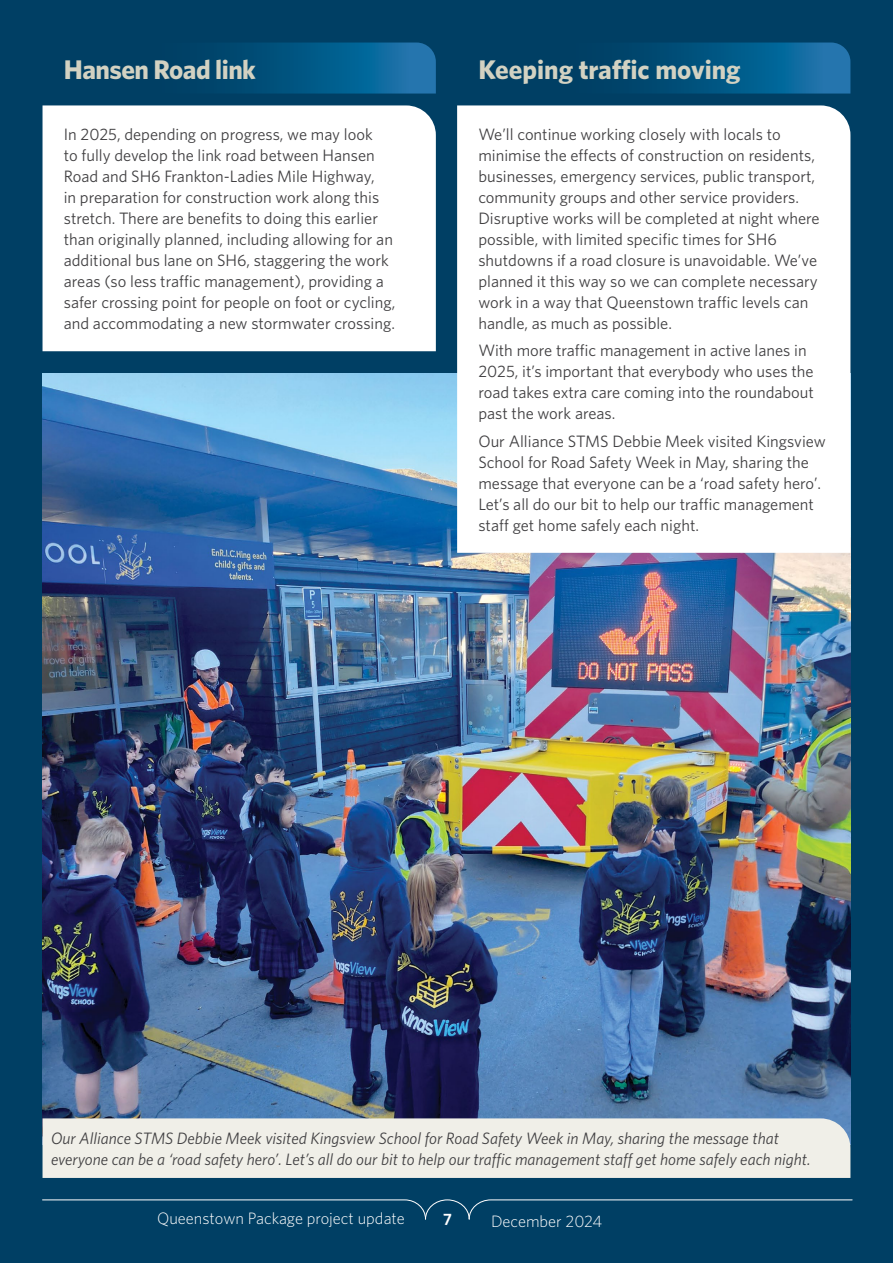
<style>
.page{position:relative;width:893px;height:1263px;background:#003f64}
.page>*{position:absolute;margin:0;border:0;box-sizing:border-box;transform-origin:0 0}
.t1{font:700 27px "Whitney";color:#d3d2c2}
.t2{font:700 27px "Whitney";letter-spacing:-.02em;color:#d3d2c2}
.t3{font:16.5px/21px "Whitney";color:#414042}
.t4{font:italic 16.5px/21px "Whitney";color:#414042}
.t5{font:300 16.5px "Whitney";color:#fff}
.t6{font:600 16.5px "Whitney";color:#fff}
</style>
<div class="page">
<svg style="left:42px;top:1199px;width:811px;height:21px"></svg>
<img style="left:43px;top:373px;width:807px;height:745px">
<div style="left:457px;top:105px;width:393px;height:448px;background:#fff"></div>
<svg style="left:644px;top:43px;width:206px;height:51px;background:#085e8e"></svg>
<div style="left:43px;top:105px;width:393px;height:246px;background:#fff"></div>
<svg style="left:230px;top:43px;width:206px;height:51px;background:#085e8e"></svg>
<div style="left:43px;top:1118px;width:807px;height:60px;background:#f0efe8"></div>
<h1 class="t2" style="left:64px;top:51px;width:194px">Hansen Road link</h1>
<p class="t3" style="left:64px;top:123px;width:333px">In 2025, depending on progress, we may look<br>to fully develop the link road between Hansen Road and SH6 Frankton-Ladies Mile Highway,<br>in preparation for construction work along this stretch. There are benefits to doing this earlier than originally planned, including allowing for an additional bus lane on SH6, staggering the work areas (so less traffic management), providing a safer crossing point for people on foot or cycling, and accommodating a new stormwater crossing.</p>
<h1 class="t1" style="left:478px;top:51px;width:264px">Keeping traffic moving</h1>
<p class="t3" style="left:478px;top:123px;width:343px">We’ll continue working closely with locals to minimise the effects of construction on residents, businesses, emergency services, public transport, community groups and other service providers.<br>Disruptive works will be completed at night where possible, with limited specific times for SH6 shutdowns if a road closure is unavoidable. We’ve planned it this way so we can complete necessary work in a way that Queenstown traffic levels can handle, as much as possible.</p>
<p class="t3" style="left:478px;top:340px;width:337px">With more traffic management in active lanes in 2025, it’s important that everybody who uses the road takes extra care coming into the roundabout past the work areas.</p>
<p class="t3" style="left:478px;top:430px;width:349px">Our Alliance STMS Debbie Meek visited Kingsview School for Road Safety Week in May, sharing the message that everyone can be a ‘road safety hero’.<br>Let’s all do our bit to help our traffic management staff get home safely each night.</p>
<p class="t4" style="left:51px;top:1128px;width:761px">Our Alliance STMS Debbie Meek visited Kingsview School for Road Safety Week in May, sharing the message that everyone can be a ‘road safety hero’. Let’s all do our bit to help our traffic management staff get home safely each night.</p>
<p class="t5" style="left:157px;top:1207px;width:249px">Queenstown Package project update</p>
<p class="t6" style="left:443px;top:1208px;width:10px">7</p>
<p class="t5" style="left:491px;top:1210px;width:113px">December 2024</p>
</div>
